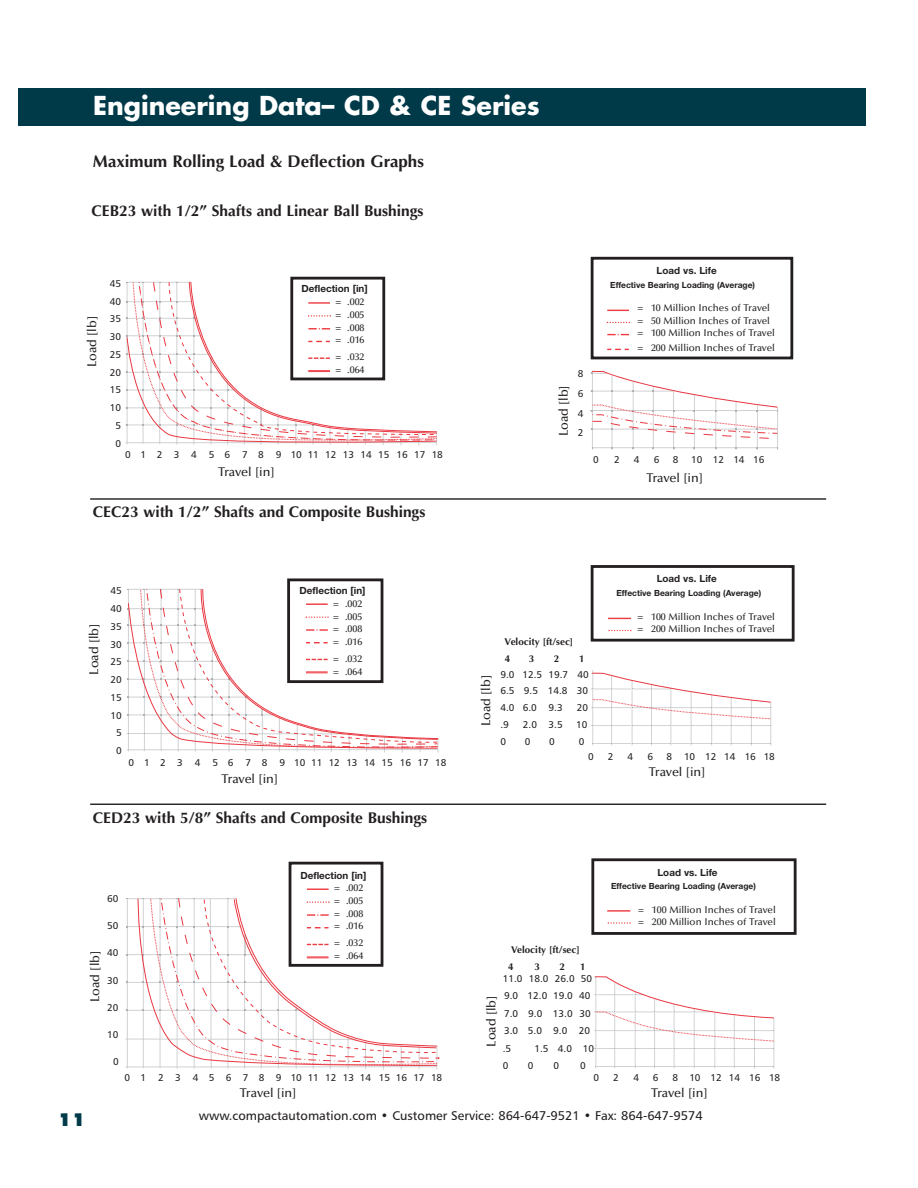
<style>
.page{position:relative;width:918px;height:1188px;background:#fff}
.page>*{position:absolute;margin:0;border:0;box-sizing:border-box;transform-origin:0 0}
.t1{font:700 25.35px "Futura";color:#fff}
.t2{font:700 16.95px "Optima";color:#231f20}
.t3{font:800 16.95px "Futura";color:#003a49}
.t4{font:700 15.45px "Optima";color:#231f20}
.t5{font:500 12.75px "Optima";letter-spacing:-.005em;color:#231f20}
.t6{font:12.75px "Humanist 777 BT Roman B";color:#231f20}
.t7{font:9.9px/17.7px "Humanist 777 BT Roman B";color:#231f20;text-align:justify}
.t8{font:500 9.9px/12.8px "Optima";color:#231f20}
.t9{font:700 9.9px "Helvetica Neue";color:#231f20}
.t10{font:700 9.9px/17px "Optima";color:#231f20}
.t11{font:700 8.4px "Helvetica Neue";color:#231f20}
</style>
<div class="page">
<div style="left:18px;top:89px;width:847px;height:37px;background:#003a49"></div>
<svg style="left:590px;top:371px;width:188px;height:79px"></svg>
<div style="left:591px;top:257px;width:202px;height:102px;border:3px solid #231f20"></div>
<div style="left:290px;top:277px;width:95px;height:103px;border:3px solid #231f20"></div>
<svg style="left:591px;top:670px;width:181px;height:76px"></svg>
<div style="left:591px;top:565px;width:204px;height:77px;border:3px solid #231f20"></div>
<div style="left:287px;top:578px;width:96px;height:105px;border:3px solid #231f20"></div>
<div style="left:289px;top:862px;width:94px;height:105px;border:3px solid #231f20"></div>
<hr style="left:90px;top:498px;width:736px;height:2px;background:#231f20">
<hr style="left:90px;top:804px;width:736px;height:1px;background:#231f20">
<svg style="left:594px;top:976px;width:181px;height:93px"></svg>
<div style="left:591px;top:858px;width:206px;height:77px;border:3px solid #231f20"></div>
<svg style="left:125px;top:281px;width:312px;height:165px"></svg>
<svg style="left:127px;top:588px;width:312px;height:164px"></svg>
<svg style="left:307px;top:889px;width:22px;height:1px"></svg>
<svg style="left:125px;top:897px;width:315px;height:173px"></svg>
<svg style="left:607px;top:310px;width:22px;height:1px"></svg>
<svg style="left:607px;top:322px;width:23px;height:1px"></svg>
<svg style="left:607px;top:334px;width:22px;height:1px"></svg>
<svg style="left:607px;top:349px;width:22px;height:1px"></svg>
<svg style="left:608px;top:618px;width:23px;height:1px"></svg>
<svg style="left:608px;top:630px;width:23px;height:1px"></svg>
<hr style="left:607px;top:910px;width:23px;height:2px;background:#ee3a41">
<svg style="left:608px;top:922px;width:23px;height:2px"></svg>
<h1 class="t1" style="left:93px;top:94px;width:448px">Engineering Data– CD &amp; CE Series</h1>
<h2 class="t2" style="left:93px;top:154px;width:332px">Maximum Rolling Load &amp; Deflection Graphs</h2>
<h3 class="t4" style="left:92px;top:204px;width:334px">CEB23 with 1/2” Shafts and Linear Ball Bushings</h3>
<p class="t5" style="left:87px;top:367px;width:52px;rotate:-90deg">Load [lb]</p>
<p class="t7" style="left:110px;top:275px;width:13px;text-align:center">45<br>40<br>35<br>30<br>25<br>20<br>15<br>10<br>5<br>0</p>
<p class="t9" style="left:302px;top:285px;width:68px">Deflection [in]</p>
<p class="t8" style="left:335px;top:296px;width:31px;text-align:justify">= .002 = .005 = .008 = .016</p>
<p class="t8" style="left:335px;top:351px;width:31px">= .032 = .064</p>
<p class="t7" style="left:125px;top:447px;width:319px">0 1 2 3 4 5 6 7 8 9 101112131415161718</p>
<p class="t5" style="left:218px;top:466px;width:58px">Travel [in]</p>
<h3 class="t4" style="left:93px;top:506px;width:334px">CEC23 with 1/2” Shafts and Composite Bushings</h3>
<p class="t5" style="left:89px;top:675px;width:52px;rotate:-90deg">Load [lb]</p>
<p class="t7" style="left:110px;top:583px;width:13px;text-align:center">45<br>40<br>35<br>30<br>25<br>20<br>15<br>10<br>5<br>0</p>
<p class="t9" style="left:300px;top:587px;width:68px">Deflection [in]</p>
<p class="t8" style="left:333px;top:598px;width:31px;text-align:justify">= .002 = .005 = .008 = .016</p>
<p class="t8" style="left:333px;top:653px;width:31px">= .032 = .064</p>
<p class="t7" style="left:129px;top:755px;width:319px">0 1 2 3 4 5 6 7 8 9 101112131415161718</p>
<p class="t5" style="left:222px;top:774px;width:58px">Travel [in]</p>
<h3 class="t4" style="left:93px;top:812px;width:336px">CED23 with 5/8” Shafts and Composite Bushings</h3>
<p class="t7" style="left:107px;top:891px;width:13px">60</p>
<p class="t7" style="left:107px;top:918px;width:13px">50</p>
<p class="t7" style="left:107px;top:945px;width:13px">40</p>
<p class="t7" style="left:107px;top:972px;width:13px">30</p>
<p class="t7" style="left:107px;top:999px;width:13px">20</p>
<p class="t7" style="left:107px;top:1026px;width:13px">10</p>
<p class="t7" style="left:113px;top:1053px;width:7px">0</p>
<p class="t5" style="left:89px;top:1002px;width:52px;rotate:-90deg">Load [lb]</p>
<p class="t9" style="left:300px;top:872px;width:68px">Deflection [in]</p>
<p class="t8" style="left:334px;top:883px;width:31px;text-align:justify">= .002 = .005 = .008 = .016</p>
<p class="t8" style="left:334px;top:938px;width:31px">= .032 = .064</p>
<p class="t7" style="left:124px;top:1069px;width:319px">0 1 2 3 4 5 6 7 8 9 1011121314 15161718</p>
<p class="t5" style="left:240px;top:1087px;width:58px">Travel [in]</p>
<p class="t5" style="left:558px;top:436px;width:52px;rotate:-90deg">Load [lb]</p>
<p class="t7" style="left:578px;top:365px;width:7px;line-height:19.8px">8<br>6<br>4</p>
<p class="t7" style="left:578px;top:425px;width:7px">2</p>
<p class="t9" style="left:657px;top:267px;width:62px">Load vs. Life</p>
<p class="t11" style="left:610px;top:282px;width:146px">Effective Bearing Loading (Average)</p>
<p class="t8" style="left:638px;top:303px;width:139px;line-height:12.1px">= 10 Million Inches of Travel = 50 Million Inches of Travel = 100 Million Inches of Travel</p>
<p class="t8" style="left:638px;top:342px;width:139px">= 200 Million Inches of Travel</p>
<p class="t7" style="left:593px;top:451px;width:7px">0</p>
<p class="t7" style="left:614px;top:451px;width:7px">2</p>
<p class="t7" style="left:634px;top:451px;width:7px">4</p>
<p class="t7" style="left:654px;top:451px;width:7px">6</p>
<p class="t7" style="left:673px;top:451px;width:7px">8</p>
<p class="t7" style="left:691px;top:451px;width:75px">10 12 14 16</p>
<p class="t5" style="left:646px;top:473px;width:58px">Travel [in]</p>
<p class="t5" style="left:481px;top:726px;width:52px;rotate:-90deg">Load [lb]</p>
<p class="t10" style="left:505px;top:635px;width:70px">Velocity [ft/sec]<br>4</p>
<p class="t10" style="left:529px;top:651px;width:7px">3</p>
<p class="t10" style="left:554px;top:651px;width:7px">2</p>
<p class="t10" style="left:579px;top:651px;width:7px">1</p>
<p class="t7" style="left:500px;top:666px;width:90px;line-height:17px">9.0 12.5 19.7 40<br>6.5 9.5 14.8 30<br>4.0 6.0 9.3</p>
<p class="t7" style="left:577px;top:700px;width:13px">20</p>
<p class="t7" style="left:500px;top:717px;width:10px">.9</p>
<p class="t7" style="left:523px;top:717px;width:41px">2.0 3.5</p>
<p class="t7" style="left:576px;top:717px;width:13px">10</p>
<p class="t7" style="left:500px;top:734px;width:7px">0</p>
<p class="t7" style="left:525px;top:734px;width:7px">0</p>
<p class="t7" style="left:549px;top:734px;width:7px">0</p>
<p class="t7" style="left:579px;top:734px;width:7px">0</p>
<p class="t9" style="left:657px;top:575px;width:62px">Load vs. Life</p>
<p class="t11" style="left:616px;top:590px;width:146px">Effective Bearing Loading (Average)</p>
<p class="t8" style="left:638px;top:611px;width:139px;line-height:12.1px">= 100 Million Inches of Travel = 200 Million Inches of Travel</p>
<p class="t7" style="left:588px;top:749px;width:7px">0</p>
<p class="t7" style="left:608px;top:749px;width:7px">2</p>
<p class="t7" style="left:628px;top:749px;width:7px">4</p>
<p class="t7" style="left:647px;top:749px;width:7px">6</p>
<p class="t7" style="left:666px;top:749px;width:110px">8 10 12 14 16 18</p>
<p class="t5" style="left:649px;top:766px;width:58px">Travel [in]</p>
<p class="t10" style="left:508px;top:942px;width:73px">Velocity [ft/sec]<br>4</p>
<p class="t10" style="left:535px;top:959px;width:7px">3</p>
<p class="t10" style="left:559px;top:959px;width:7px">2</p>
<p class="t10" style="left:580px;top:959px;width:7px">1</p>
<p class="t9" style="left:657px;top:868px;width:62px">Load vs. Life</p>
<p class="t11" style="left:611px;top:883px;width:146px">Effective Bearing Loading (Average)</p>
<p class="t8" style="left:638px;top:905px;width:139px;line-height:12.1px">= 100 Million Inches of Travel = 200 Million Inches of Travel</p>
<p class="t7" style="left:503px;top:970px;width:91px;text-align:left">11.0 18.0 26.0 50<br>9.0 12.0 19.0 40<br>7.0 9.0 13.0 30<br>3.0 5.0 9.0 20 .5</p>
<p class="t5" style="left:486px;top:1047px;width:52px;rotate:-90deg">Load [lb]</p>
<p class="t7" style="left:534px;top:1040px;width:61px">1.5 4.0 10</p>
<p class="t7" style="left:503px;top:1058px;width:7px">0</p>
<p class="t7" style="left:528px;top:1058px;width:7px">0</p>
<p class="t7" style="left:553px;top:1058px;width:7px">0</p>
<p class="t7" style="left:580px;top:1058px;width:7px">0</p>
<p class="t7" style="left:593px;top:1069px;width:7px">0</p>
<p class="t7" style="left:613px;top:1069px;width:7px">2</p>
<p class="t7" style="left:634px;top:1069px;width:7px">4</p>
<p class="t7" style="left:653px;top:1069px;width:7px">6</p>
<p class="t7" style="left:672px;top:1069px;width:109px">8 10 12 14 16 18</p>
<p class="t5" style="left:651px;top:1087px;width:58px">Travel [in]</p>
<h2 class="t3" style="left:58px;top:1112px;width:30px">11</h2>
<p class="t6" style="left:199px;top:1111px;width:505px">www.compactautomation.com • Customer Service: 864-647-9521 • Fax: 864-647-9574</p>
</div>
